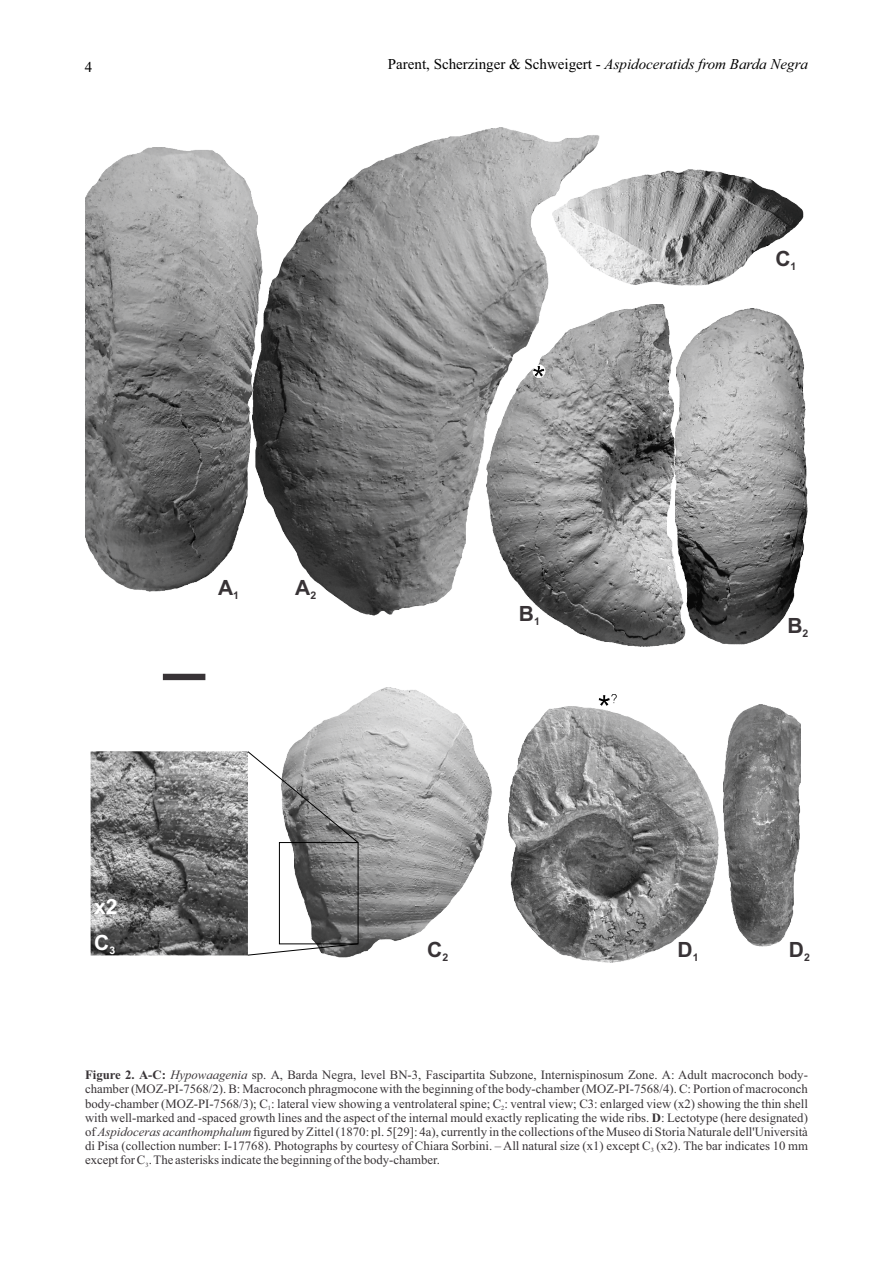
<style>
.page{position:relative;width:893px;height:1263px;background:#fff}
.page>*{position:absolute;margin:0;border:0;box-sizing:border-box;transform-origin:0 0}
.t1{font:700 21px "Arial";color:#383336}
.t2{font:700 21px "Arial";color:#fff}
.t3{font:15px "Times New Roman";color:#000}
.t4{font:12.75px/14.1px "Times New Roman";color:#383336;text-align:justify}
.t5{font:6.3px "Times New Roman";color:#383336}
.s1{font-style:italic}
.s2{font-weight:700}
</style>
<div class="page">
<img style="left:263px;top:128px;width:336px;height:487px">
<img style="left:85px;top:148px;width:178px;height:443px">
<img style="left:553px;top:170px;width:250px;height:116px">
<img style="left:685px;top:309px;width:122px;height:335px">
<img style="left:487px;top:305px;width:198px;height:341px">
<img style="left:91px;top:751px;width:157px;height:204px">
<img style="left:289px;top:687px;width:203px;height:271px">
<div style="left:279px;top:842px;width:79px;height:102px;border:1px solid #000"></div>
<svg style="left:247px;top:750px;width:112px;height:94px"></svg>
<svg style="left:247px;top:943px;width:112px;height:13px"></svg>
<img style="left:723px;top:705px;width:77px;height:242px">
<img style="left:509px;top:694px;width:210px;height:269px">
<div style="left:163px;top:674px;width:42px;height:6px;background:#383336"></div>
<p class="t3" style="left:85px;top:62px;width:9px">4</p>
<p class="t3" style="left:388px;top:59px;width:422px">Parent, Scherzinger &amp; Schweigert - <span class="s1">Aspidoceratids from Barda Negra</span></p>
<h1 class="t1" style="left:218px;top:580px;width:23px">A<sub>1</sub></h1>
<h1 class="t1" style="left:295px;top:580px;width:23px">A<sub>2</sub></h1>
<h1 class="t2" style="left:94px;top:899px;width:25px">x2</h1>
<h1 class="t2" style="left:94px;top:935px;width:23px">C<sub>3</sub></h1>
<h1 class="t1" style="left:519px;top:605px;width:23px">B<sub>1</sub></h1>
<h1 class="t1" style="left:427px;top:942px;width:23px">C<sub>2</sub></h1>
<h1 class="t1" style="left:775px;top:250px;width:23px">C<sub>1</sub></h1>
<h1 class="t1" style="left:787px;top:618px;width:23px">B<sub>2</sub></h1>
<h1 class="t1" style="left:678px;top:942px;width:23px">D<sub>1</sub></h1>
<h1 class="t1" style="left:789px;top:942px;width:23px">D<sub>2</sub></h1>
<p class="t4" style="left:85px;top:1069px;width:724px"><span class="s2">Figure 2. A-C:</span> <span class="s1">Hypowaagenia</span> sp. A, Barda Negra, level BN-3, Fascipartita Subzone, Internispinosum Zone. A: Adult macroconch body&shy;chamber (MOZ-PI-7568/2). B: Macroconch phragmocone with the beginning of the body-chamber (MOZ-PI-7568/4). C: Portion of macroconch body-chamber (MOZ-PI-7568/3); C : lateral view showing a ventrolateral spine; C : ventral view; C3: enlarged view (x2) showing the thin shell</p>
<p class="t5" style="left:268px;top:1106px;width:5px">1</p>
<p class="t5" style="left:501px;top:1106px;width:5px">2</p>
<p class="t4" style="left:85px;top:1111px;width:724px">with well-marked and -spaced growth lines and the aspect of the internal mould exactly replicating the wide ribs. <span class="s2">D</span>: Lectotype (here designated) of <span class="s1">Aspidoceras acanthomphalum</span> figured by Zittel (1870: pl. 5[29]: 4a), currently in the collections of the Museo di Storia Naturale dell'Università di Pisa (collection number: I-17768). Photographs by courtesy of Chiara Sorbini. – All natural size (x1) except C (x2). The bar indicates 10 mm</p>
<p class="t5" style="left:651px;top:1148px;width:5px">3</p>
<p class="t4" style="left:85px;top:1154px;width:356px">except for C . The asterisks indicate the beginning of the body-chamber.</p>
<p class="t5" style="left:145px;top:1162px;width:5px">3</p>
</div>
